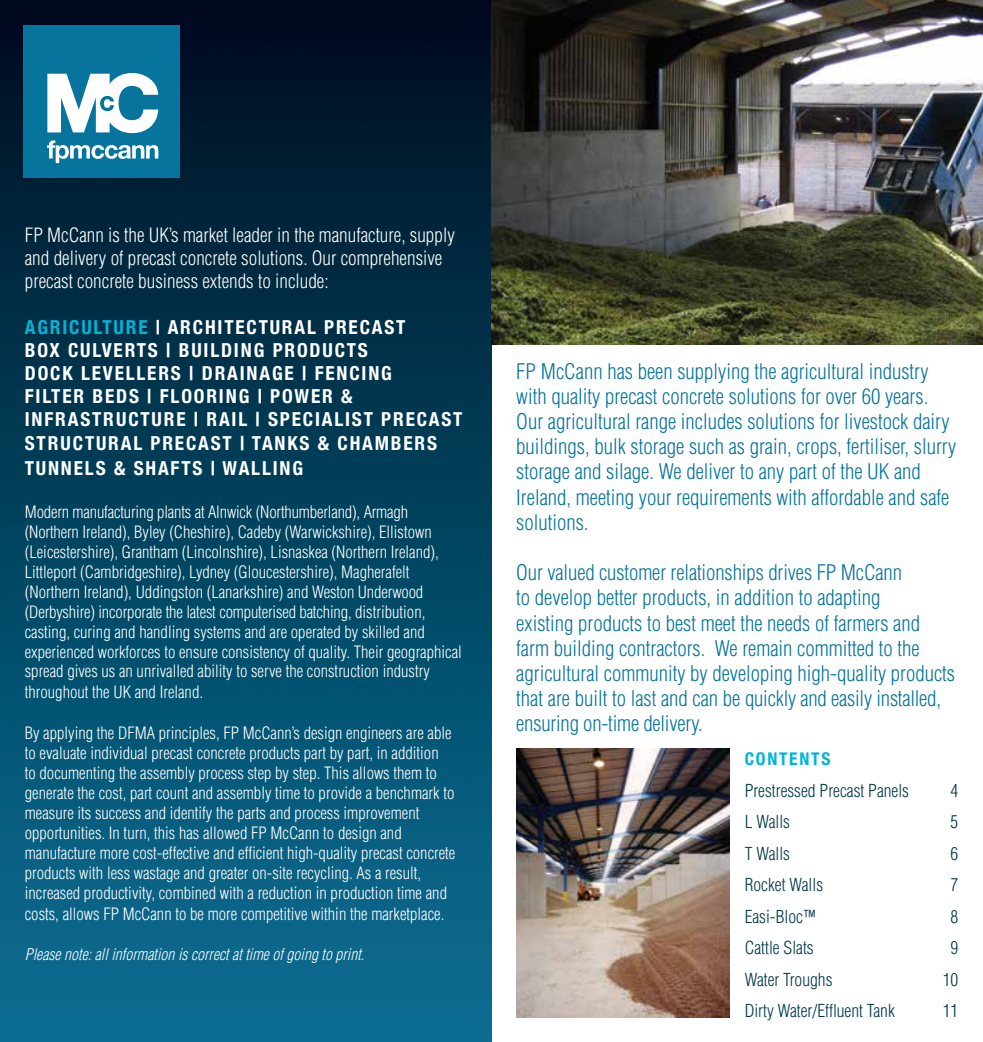
<style>
.page{position:relative;width:983px;height:1042px;background:#fff}
.page>*{position:absolute;margin:0;border:0;box-sizing:border-box;transform-origin:0 0}
.t1{font:300 condensed 21px/25.2px "Helvetica";color:#06749c}
.t2{font:700 condensed 19.25px "Helvetica Neue";letter-spacing:.095em;color:#fff}
.t3{font:300 condensed 19.25px/23.1px "Helvetica";color:#fff}
.t4{font:700 condensed 19.25px "Helvetica Neue";color:#00b4d8}
.t5{font:300 condensed 17.5px "Helvetica";color:#00394c}
.t6{font:700 condensed 17.5px "Helvetica Neue";letter-spacing:.1em;color:#00b4d8}
.t7{font:300 condensed 16.62px/20.1px "Helvetica";color:#fff}
.t8{font:italic 300 condensed 15.75px "Helvetica";color:#fff}
</style>
<div class="page">
<img style="left:0;top:0;width:491px;height:1042px">
<div style="left:24px;top:25px;width:156px;height:152px;background:#06749c"></div>
<svg style="left:47px;top:140px;width:111px;height:23px"></svg>
<svg style="left:47px;top:73px;width:111px;height:60px"></svg>
<img style="left:491px;top:0;width:491px;height:345px">
<img style="left:516px;top:748px;width:213px;height:269px">
<p class="t3" style="left:25px;top:223px;width:431px">FP McCann is the UK’s market leader in the manufacture, supply and delivery of precast concrete solutions. Our comprehensive precast concrete business extends to include:</p>
<p class="t4" style="left:25px;top:311px;width:25px">AGRICULTURE</p>
<p class="t2" style="left:156px;top:311px;width:74px">| ARCHITECTURAL</p>
<p class="t2" style="left:324px;top:311px;width:25px">PRECAST</p>
<p class="t2" style="left:25px;top:334px;width:101px">BOX CULVERTS</p>
<p class="t2" style="left:166px;top:334px;width:36px">| BUILDI</p>
<p class="t2" style="left:241px;top:334px;width:57px">NG PRODUCTS</p>
<p class="t2" style="left:25px;top:357px;width:102px">DOCK LEVELLERS</p>
<p class="t2" style="left:189px;top:357px;width:83px">| DRAINAGE</p>
<p class="t2" style="left:302px;top:357px;width:90px">| FENCING</p>
<p class="t2" style="left:25px;top:380px;width:157px">FILTER BEDS | FLOORI</p>
<p class="t2" style="left:226px;top:380px;width:128px">NG | POWER &amp;</p>
<p class="t2" style="left:25px;top:404px;width:33px">INFRASTRUCTURE</p>
<p class="t2" style="left:194px;top:404px;width:36px">| RAIL</p>
<p class="t2" style="left:255px;top:404px;width:36px">| SPECIALIST</p>
<p class="t2" style="left:381px;top:404px;width:25px">PRECAST</p>
<p class="t2" style="left:25px;top:427px;width:25px">STRUCTURAL</p>
<p class="t2" style="left:150px;top:427px;width:25px">PRECAST</p>
<p class="t2" style="left:240px;top:427px;width:163px">| TANKS &amp; CHAMBER</p>
<p class="t2" style="left:427px;top:427px;width:11px">S</p>
<p class="t2" style="left:25px;top:452px;width:61px">TUNNELS</p>
<p class="t2" style="left:114px;top:452px;width:57px">&amp; SHAFTS</p>
<p class="t2" style="left:211px;top:452px;width:24px">| WALLI</p>
<p class="t2" style="left:279px;top:452px;width:23px">NG</p>
<p class="t7" style="left:25px;top:502px;width:438px">Modern manufacturing plants at Alnwick (Northumberland), Armagh (Northern Ireland), Byley (Cheshire), Cadeby (Warwickshire), Ellistown (Leicestershire), Grantham (Lincolnshire), Lisnaskea (Northern Ireland), Littleport (Cambridgeshire), Lydney (Gloucestershire), Magherafelt (Northern Ireland), Uddingston (Lanarkshire) and Weston Underwood (Derbyshire) incorporate the latest computerised batching, distribution, casting, curing and handling systems and are operated by skilled and experienced workforces to ensure consistency of quality. Their geographical spread gives us an unrivalled ability to serve the construction industry throughout the UK and Ireland.</p>
<p class="t7" style="left:25px;top:723px;width:432px">By applying the DFMA principles, FP McCann’s design engineers are able to evaluate individual precast concrete products part by part, in addition<br>to documenting the assembly process step by step. This allows them to generate the cost, part count and assembly time to provide a benchmark to measure its success and identify the parts and process improvement opportunities. In turn, this has allowed FP McCann to design and manufacture more cost-effective and efficient high-quality precast concrete products with less wastage and greater on-site recycling. As a result, increased productivity, combined with a reduction in production time and costs, allows FP McCann to be more competitive within the marketplace.</p>
<p class="t8" style="left:25px;top:944px;width:341px">Please note: all information is correct at time of going to print.</p>
<p class="t1" style="left:516px;top:358px;width:441px">FP McCann has been supplying the agricultural industry with quality precast concrete solutions for over 60 years.<br>Our agricultural range includes solutions for livestock dairy buildings, bulk storage such as grain, crops, fertiliser, slurry storage and silage. We deliver to any part of the UK and Ireland, meeting your requirements with affordable and safe solutions.</p>
<p class="t1" style="left:516px;top:560px;width:440px">Our valued customer relationships drives FP McCann<br>to develop better products, in addition to adapting<br>existing products to best meet the needs of farmers and farm building contractors. We remain committed to the agricultural community by developing high-quality products that are built to last and can be quickly and easily installed, ensuring on-time delivery.</p>
<p class="t6" style="left:744px;top:744px;width:87px">CONTENTS</p>
<p class="t5" style="left:744px;top:779px;width:166px">Prestressed Precast Panels</p>
<p class="t5" style="left:950px;top:779px;width:9px">4</p>
<p class="t5" style="left:744px;top:811px;width:47px">L Walls</p>
<p class="t5" style="left:950px;top:811px;width:9px">5</p>
<p class="t5" style="left:744px;top:842px;width:47px">T Walls</p>
<p class="t5" style="left:950px;top:842px;width:9px">6</p>
<p class="t5" style="left:744px;top:874px;width:80px">Rocket Walls</p>
<p class="t5" style="left:950px;top:874px;width:9px">7</p>
<p class="t5" style="left:744px;top:905px;width:72px">Easi-Bloc™</p>
<p class="t5" style="left:950px;top:905px;width:9px">8</p>
<p class="t5" style="left:744px;top:937px;width:71px">Cattle Slats</p>
<p class="t5" style="left:950px;top:937px;width:9px">9</p>
<p class="t5" style="left:744px;top:968px;width:89px">Water Troughs</p>
<p class="t5" style="left:942px;top:968px;width:17px">10</p>
<p class="t5" style="left:744px;top:1000px;width:152px">Dirty Water/Effluent Tank</p>
<p class="t5" style="left:942px;top:1000px;width:17px">11</p>
</div>
